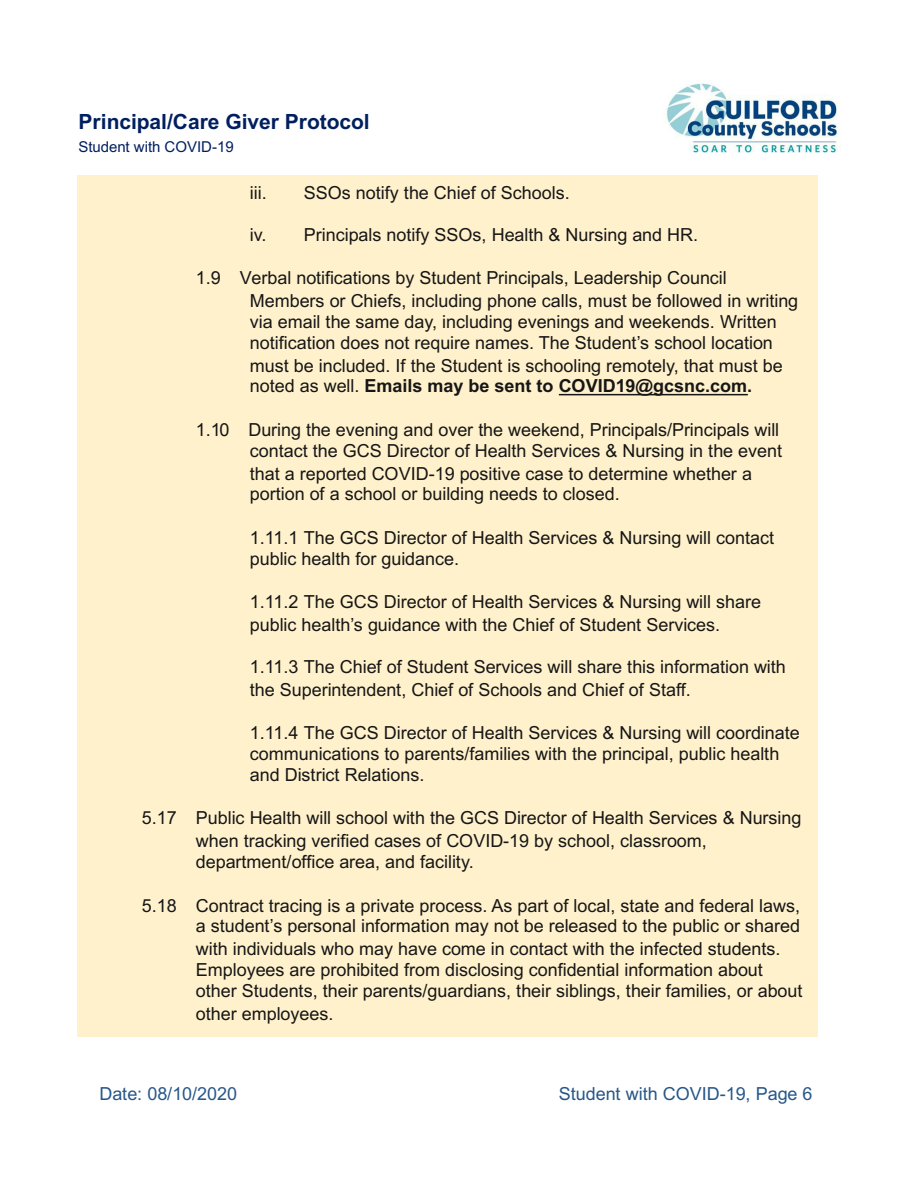
<style>
.page{position:relative;width:918px;height:1188px;background:#fff}
.page>*{position:absolute;margin:0;border:0;box-sizing:border-box;transform-origin:0 0}
.t1{font:700 21px "Arial";color:#001f5f}
.t2{font:18px/20.9px "Arial";letter-spacing:-.005em;color:#161616}
.t3{font:18px "Arial";letter-spacing:-.005em;color:#275789}
.t4{font:15px "Arial";letter-spacing:-.005em;color:#001f5f}
.s1{font-style:inherit}
.s2{font-weight:700}
</style>
<div class="page">
<div style="left:77px;top:176px;width:741px;height:861px;background:#fff1cc"></div>
<svg style="left:559px;top:394px;width:189px;height:1px"></svg>
<img style="left:666px;top:83px;width:175px;height:70px">
<p class="t1" style="left:79px;top:106px;width:293px">Principal/Care Giver Protocol</p>
<p class="t4" style="left:79px;top:137px;width:157px">Student with COVID-19</p>
<p class="t2" style="left:250px;top:182px;width:18px">iii.</p>
<p class="t2" style="left:304px;top:182px;width:267px">SSOs notify the Chief of Schools.</p>
<p class="t2" style="left:250px;top:224px;width:450px">iv. Principals notify SSOs, Health &amp; Nursing and HR.</p>
<p class="t2" style="left:250px;top:267px;width:550px;line-height:22.6px;text-indent:-54px">1.<span class="s1">9</span> Verbal notifications by Student Principals, Leadership Council<br>Members or Chiefs, including phone calls, must be followed in writing</p>
<p class="t2" style="left:250px;top:311px;width:528px">via email the same day, including evenings and weekends. Written notification does not require names. The Student’s school location</p>
<p class="t2" style="left:250px;top:355px;width:535px">must be included. If the Student is schooling remotely, that must be noted as well. <span class="s2">Emails may be sent to COVID19@gcsnc.com.</span></p>
<p class="t2" style="left:196px;top:419px;width:588px;text-align:right">1.1<span class="s1">0</span> During the evening and over the weekend, Principals/Principals will contact the GCS Director of Health Services &amp; Nursing in the event</p>
<p class="t2" style="left:250px;top:463px;width:504px">that a reported COVID-19 positive case to determine whether a portion of a school or building needs to closed.</p>
<p class="t2" style="left:250px;top:527px;width:526px">1.11.1 The GCS Director of Health Services &amp; Nursing will contact public health for guidance.</p>
<p class="t2" style="left:250px;top:591px;width:513px;line-height:22.6px">1.11.2 The GCS Director of Health Services &amp; Nursing will share public health’s guidance with the Chief of Student Services.</p>
<p class="t2" style="left:250px;top:655px;width:538px;line-height:22.6px">1.11.3 The Chief of Student Services will share this information with the Superintendent, Chief of Schools and Chief of Staff.</p>
<p class="t2" style="left:250px;top:722px;width:551px">1.11.4 The GCS Director of Health Services &amp; Nursing will coordinate communications to parents/families with the principal, public health and District Relations.</p>
<p class="t2" style="left:196px;top:807px;width:607px;line-height:22.6px;text-indent:-54px">5.17 Public Health will school with the GCS Director of Health Services &amp; Nursing when tracking verified cases of COVID-19 by school, classroom,</p>
<p class="t2" style="left:196px;top:851px;width:279px">department/office area, and facility.</p>
<p class="t2" style="left:142px;top:895px;width:660px;text-align:right">5.18 Contract tracing is a private process. As part of local, state and federal laws, a student’s personal information may not be released to the public or shared</p>
<p class="t2" style="left:196px;top:938px;width:608px">with individuals who may have come in contact with the infected students.<br>Employees are prohibited from disclosing confidential information about other Students, their parents/guardians, their siblings, their families, or about</p>
<p class="t2" style="left:196px;top:1003px;width:139px">other employees.</p>
<p class="t3" style="left:99px;top:1081px;width:139px">Date: 08/10/2020</p>
<p class="t3" style="left:559px;top:1081px;width:255px">Student with COVID-19, Page 6</p>
</div>
